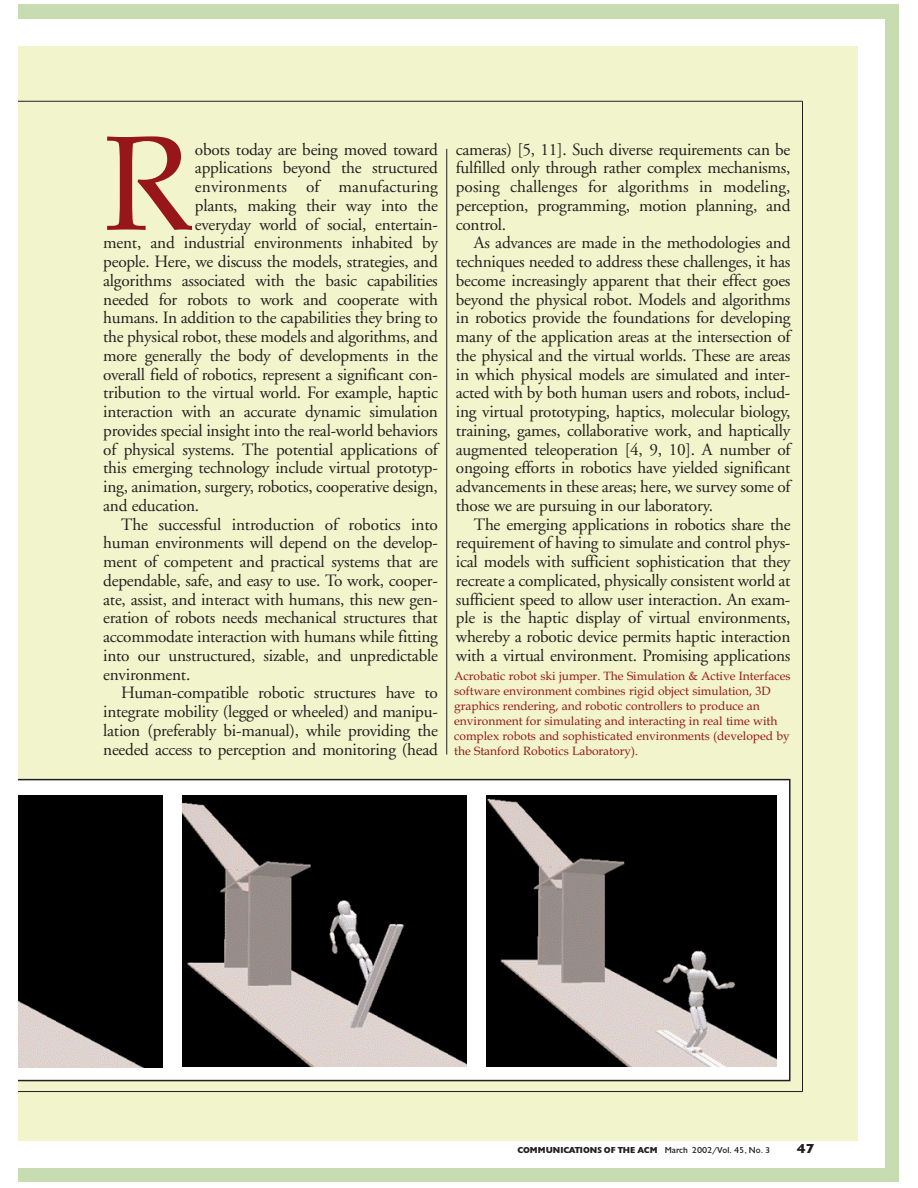
<style>
.page{position:relative;width:918px;height:1188px;background:#fff}
.page>*{position:absolute;margin:0;border:0;box-sizing:border-box;transform-origin:0 0}
.t1{font:134.4px "Book Antiqua";color:#961619}
.t2{font:17.25px/18.8px "Adobe Garamond";letter-spacing:-.015em;color:#231f20;text-align:justify}
.t3{font:17.25px "Adobe Garamond";letter-spacing:.005em;color:#231f20}
.t4{font:900 13.5px "Gill";color:#231f20}
.t5{font:12px/15px "Book Antiqua";color:#961619}
.t6{font:900 9px "Gill";color:#231f20}
.s1{font-weight:400}
</style>
<div class="page">
<div style="left:18px;top:4px;width:880px;height:1178px;background:#c7ddb1"></div>
<div style="left:18px;top:20px;width:866px;height:1148px;background:#fff"></div>
<div style="left:18px;top:46px;width:839px;height:1095px;background:#f2f5cb"></div>
<hr style="left:447px;top:149px;width:1px;height:605px;background:#231f20">
<hr style="left:18px;top:1091px;width:784px;height:1px;background:#231f20">
<hr style="left:802px;top:101px;width:1px;height:991px;background:#231f20">
<hr style="left:18px;top:101px;width:784px;height:1px;background:#231f20">
<svg style="left:18px;top:779px;width:772px;height:302px;background:#e5e5e5"></svg>
<img style="left:18px;top:796px;width:144px;height:271px">
<img style="left:183px;top:796px;width:283px;height:271px">
<img style="left:487px;top:796px;width:290px;height:271px">
<h1 class="t1" style="left:103px;top:132px;width:91px">R</h1>
<p class="t2" style="left:195px;top:141px;width:244px">obots today are being moved toward</p>
<p class="t2" style="left:195px;top:160px;width:244px">applications beyond the structured</p>
<p class="t3" style="left:195px;top:180px;width:244px">environments of manufacturing</p>
<p class="t2" style="left:195px;top:197px;width:244px">plants, making their way into the</p>
<p class="t2" style="left:195px;top:216px;width:244px">everyday world of social, entertain-</p>
<p class="t2" style="left:103px;top:235px;width:336px">ment, and industrial environments inhabited by</p>
<p class="t2" style="left:103px;top:254px;width:336px">people. Here, we discuss the models, strategies, and</p>
<p class="t2" style="left:103px;top:272px;width:336px">algorithms associated with the basic capabilities</p>
<p class="t2" style="left:103px;top:291px;width:336px">needed for robots to work and cooperate with</p>
<p class="t2" style="left:103px;top:310px;width:336px">humans. In addition to the capabilities they bring to</p>
<p class="t2" style="left:103px;top:329px;width:336px">the physical robot, these models and algorithms, and</p>
<p class="t2" style="left:103px;top:348px;width:336px">more generally the body of developments in the</p>
<p class="t2" style="left:103px;top:366px;width:336px">overall field of robotics, represent a significant con-</p>
<p class="t2" style="left:103px;top:385px;width:336px">tribution to the virtual world. For example, haptic</p>
<p class="t2" style="left:103px;top:404px;width:336px">interaction with an accurate dynamic simulation</p>
<p class="t2" style="left:103px;top:423px;width:336px">provides special insight into the real-world behaviors</p>
<p class="t2" style="left:103px;top:441px;width:336px">of physical systems. The potential applications of</p>
<p class="t2" style="left:103px;top:460px;width:336px">this emerging technology include virtual prototyp-</p>
<p class="t2" style="left:103px;top:479px;width:336px">ing, animation, surgery, robotics, cooperative design,</p>
<p class="t2" style="left:103px;top:498px;width:97px">and education.</p>
<p class="t2" style="left:121px;top:516px;width:318px">The successful introduction of robotics into</p>
<p class="t2" style="left:103px;top:535px;width:336px">human environments will depend on the develop-</p>
<p class="t2" style="left:103px;top:554px;width:336px">ment of competent and practical systems that are</p>
<p class="t2" style="left:103px;top:573px;width:336px">dependable, safe, and easy to use. To work, cooper-</p>
<p class="t2" style="left:103px;top:591px;width:336px">ate, assist, and interact with humans, this new gen-</p>
<p class="t2" style="left:103px;top:610px;width:336px">eration of robots needs mechanical structures that</p>
<p class="t2" style="left:103px;top:629px;width:336px">accommodate interaction with humans while fitting</p>
<p class="t2" style="left:103px;top:648px;width:336px">into our unstructured, sizable, and unpredictable</p>
<p class="t2" style="left:103px;top:666px;width:89px">environment.</p>
<p class="t2" style="left:121px;top:685px;width:318px">Human-compatible robotic structures have to</p>
<p class="t2" style="left:103px;top:704px;width:336px">integrate mobility (legged or wheeled) and manipu-</p>
<p class="t2" style="left:103px;top:723px;width:336px">lation (preferably bi-manual), while providing the</p>
<p class="t2" style="left:103px;top:741px;width:336px">needed access to perception and monitoring (head</p>
<p class="t2" style="left:456px;top:141px;width:336px">cameras) [5, 11]. Such diverse requirements can be fulfilled only through rather complex mechanisms, posing challenges for algorithms in modeling, perception, programming, motion planning, and control.</p>
<p class="t2" style="left:456px;top:235px;width:336px;text-indent:18px">As advances are made in the methodologies and techniques needed to address these challenges, it has become increasingly apparent that their effect goes beyond the physical robot. Models and algorithms in robotics provide the foundations for developing many of the application areas at the intersection of the physical and the virtual worlds. These are areas in which physical models are simulated and inter&shy;acted with by both human users and robots, includ&shy;ing virtual prototyping, haptics, molecular biology, training, games, collaborative work, and haptically augmented teleoperation [4, 9, 10]. A number of ongoing efforts in robotics have yielded significant advancements in these areas; here, we survey some of those we are pursuing in our laboratory.</p>
<p class="t2" style="left:456px;top:516px;width:336px;text-indent:18px">The emerging applications in robotics share the requirement of having to simulate and control phys&shy;ical models with sufficient sophistication that they recreate a complicated, physically consistent world at sufficient speed to allow user interaction. An exam&shy;ple is the haptic display of virtual environments, whereby a robotic device permits haptic interaction with a virtual environment. Promising applications</p>
<p class="t5" style="left:454px;top:670px;width:338px">Acrobatic robot ski jumper. The Simulation &amp; Active Interfaces software environment combines rigid object simulation, 3D graphics rendering, and robotic controllers to produce an environment for simulating and interacting in real time with complex robots and sophisticated environments (developed by the Stanford Robotics Laboratory).</p>
<p class="t6" style="left:517px;top:1147px;width:255px">COMMUNICATIONS OF THE ACM <span class="s1">March 2002/Vol. 45, No. 3</span></p>
<p class="t4" style="left:797px;top:1144px;width:19px">47</p>
</div>
